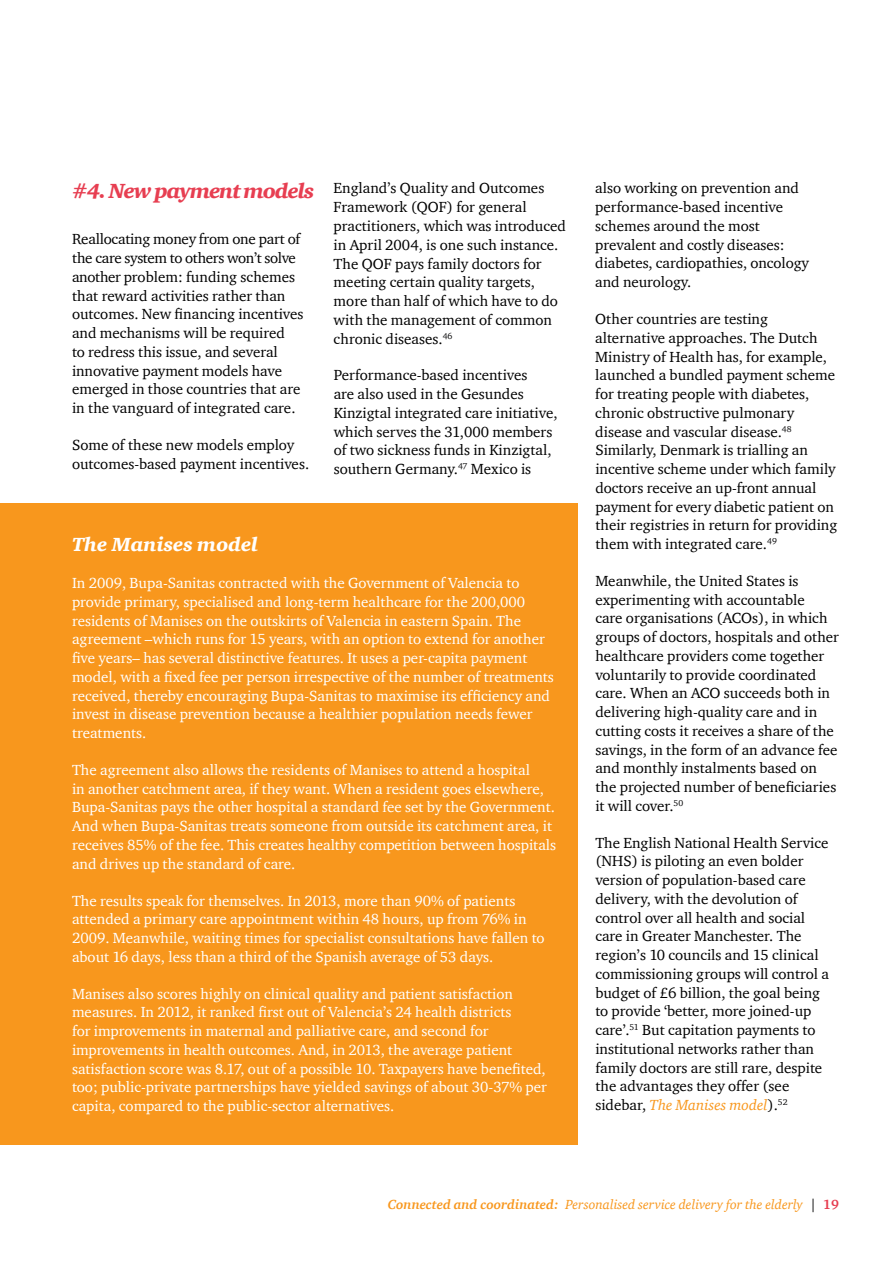
<style>
.page{position:relative;width:893px;height:1263px;background:#fff}
.page>*{position:absolute;margin:0;border:0;box-sizing:border-box;transform-origin:0 0}
.Section_ITC_Charter{font:italic 900 21px "ITC Charter Com";letter-spacing:-.05em;color:#e73e51}
.Body_ITC_Charter_10{font:italic 900 19.5px "ITC Charter Com";color:#fff}
.Body_ITC_Charter_10-2{font:15px/18.8px "ITC Charter Com";color:#000}
.Body_ITC_Charter_10-3{font:15px/18.8px "ITC Charter Com";color:#fff}
.t1{font:italic 13.5px "ITC Charter Com";color:#f8971d}
.s1{font-style:italic;color:#f8971d}
.s2{font-weight:700}
.s3{font-style:normal;color:#000}
.s4{font-weight:700;font-style:normal;color:#e73e51}
</style>
<div class="page">
<div style="left:0;top:503px;width:577px;height:642px;background:#f8971d"></div>
<p class="Section_ITC_Charter" style="left:72px;top:178px;width:244px">#4. New payment models</p>
<p class="Body_ITC_Charter_10-2" style="left:72px;top:230px;width:233px">Reallocating money from one part of the care system to others won’t solve another problem: funding schemes that reward activities rather than outcomes. New financing incentives and mechanisms will be required<br>to redress this issue, and several innovative payment models have emerged in those countries that are in the vanguard of integrated care.</p>
<p class="Body_ITC_Charter_10-2" style="left:72px;top:435px;width:239px">Some of these new models employ outcomes-based payment incentives.</p>
<p class="Body_ITC_Charter_10-2" style="left:334px;top:179px;width:234px">England’s Quality and Outcomes<br>Framework (QOF) for general practitioners, which was introduced in April 2004, is one such instance.<br>The QOF pays family doctors for meeting certain quality targets, more than half of which have to do with the management of common chronic diseases.<sup>46</sup></p>
<p class="Body_ITC_Charter_10-2" style="left:334px;top:365px;width:225px">Performance-based incentives<br>are also used in the Gesundes Kinzigtal integrated care initiative, which serves the 31,000 members of two sickness funds in Kinzigtal, southern Germany.<sup>47</sup> Mexico is</p>
<p class="Body_ITC_Charter_10" style="left:72px;top:533px;width:188px">The Manises model</p>
<p class="Body_ITC_Charter_10-3" style="left:72px;top:573px;width:483px">In 2009, Bupa-Sanitas contracted with the Government of Valencia to provide primary, specialised and long-term healthcare for the 200,000 residents of Manises on the outskirts of Valencia in eastern Spain. The agreement –which runs for 15 years, with an option to extend for another five years– has several distinctive features. It uses a per-capita payment model, with a fixed fee per person irrespective of the number of treatments received, thereby encouraging Bupa-Sanitas to maximise its efficiency and invest in disease prevention because a healthier population needs fewer treatments.</p>
<p class="Body_ITC_Charter_10-3" style="left:72px;top:760px;width:486px">The agreement also allows the residents of Manises to attend a hospital<br>in another catchment area, if they want. When a resident goes elsewhere, Bupa-Sanitas pays the other hospital a standard fee set by the Government.<br>And when Bupa-Sanitas treats someone from outside its catchment area, it receives 85% of the fee. This creates healthy competition between hospitals and drives up the standard of care.</p>
<p class="Body_ITC_Charter_10-3" style="left:72px;top:891px;width:474px">The results speak for themselves. In 2013, more than 90% of patients attended a primary care appointment within 48 hours, up from 76% in 2009. Meanwhile, waiting times for specialist consultations have fallen to about 16 days, less than a third of the Spanish average of 53 days.</p>
<p class="Body_ITC_Charter_10-3" style="left:72px;top:984px;width:476px">Manises also scores highly on clinical quality and patient satisfaction measures. In 2012, it ranked first out of Valencia’s 24 health districts<br>for improvements in maternal and palliative care, and second for improvements in health outcomes. And, in 2013, the average patient satisfaction score was 8.17, out of a possible 10. Taxpayers have benefited, too; public-private partnerships have yielded savings of about 30-37% per capita, compared to the public-sector alternatives.</p>
<p class="Body_ITC_Charter_10-2" style="left:595px;top:179px;width:215px">also working on prevention and performance-based incentive schemes around the most prevalent and costly diseases: diabetes, cardiopathies, oncology and neurology.</p>
<p class="Body_ITC_Charter_10-2" style="left:595px;top:309px;width:243px">Other countries are testing alternative approaches. The Dutch Ministry of Health has, for example, launched a bundled payment scheme for treating people with diabetes, chronic obstructive pulmonary disease and vascular disease.<sup>48<br></sup>Similarly, Denmark is trialling an incentive scheme under which family doctors receive an up-front annual payment for every diabetic patient on their registries in return for providing them with integrated care.<sup>49</sup></p>
<p class="Body_ITC_Charter_10-2" style="left:595px;top:571px;width:245px">Meanwhile, the United States is experimenting with accountable<br>care organisations (ACOs), in which groups of doctors, hospitals and other healthcare providers come together voluntarily to provide coordinated care. When an ACO succeeds both in delivering high-quality care and in cutting costs it receives a share of the savings, in the form of an advance fee and monthly instalments based on the projected number of beneficiaries it will cover.<sup>50</sup></p>
<p class="Body_ITC_Charter_10-2" style="left:595px;top:833px;width:235px">The English National Health Service (NHS) is piloting an even bolder version of population-based care delivery, with the devolution of control over all health and social care in Greater Manchester. The region’s 10 councils and 15 clinical commissioning groups will control a budget of £6 billion, the goal being to provide ‘better, more joined-up care’.<sup>51</sup> But capitation payments to institutional networks rather than family doctors are still rare, despite the advantages they offer (see sidebar, <span class="s1">The Manises model</span>).<sup>52</sup></p>
<p class="t1" style="left:388px;top:1196px;width:453px"><span class="s2">Connected and coordinated:</span> Personalised service delivery for the elderly <span class="s3">|</span> <span class="s4">19</span></p>
</div>
